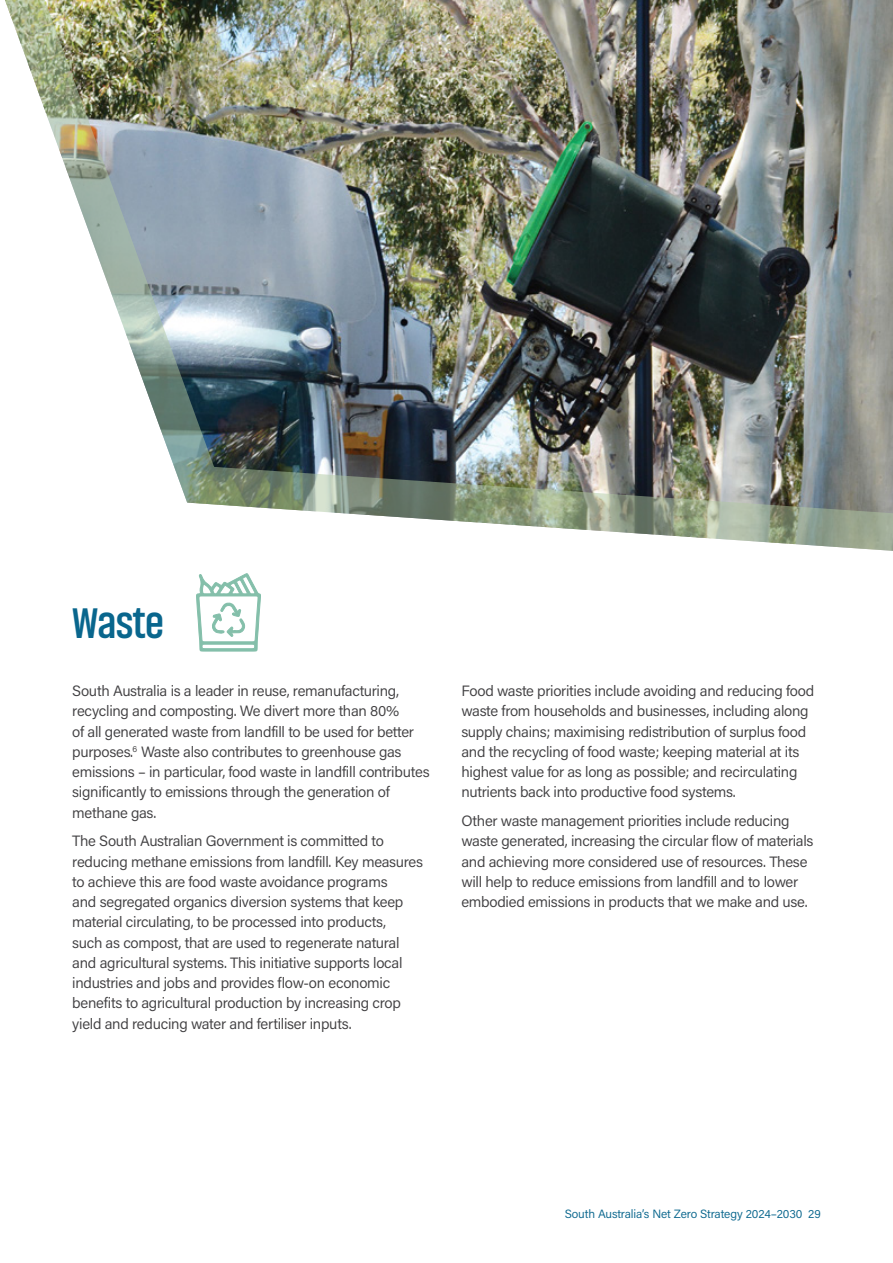
<style>
.page{position:relative;width:893px;height:1263px;background:#fff}
.page>*{position:absolute;margin:0;border:0;box-sizing:border-box;transform-origin:0 0}
.t1{font:700 43.5px "Akhand Gujarati";letter-spacing:-.02em;color:#09668d}
.t2{font:15px/20.2px "Acumin Variable Concept";letter-spacing:-.02em;color:#414042}
.t3{font:12px "Acumin Variable Concept";letter-spacing:-.015em;color:#09668d}
</style>
<div class="page">
<img style="left:5px;top:0;width:888px;height:551px">
<svg style="left:196px;top:573px;width:65px;height:79px"></svg>
<h1 class="t1" style="left:72px;top:597px;width:94px">Waste</h1>
<p class="t2" style="left:72px;top:680px;width:359px">South Australia is a leader in reuse, remanufacturing, recycling and composting. We divert more than 80%<br>of all generated waste from landfill to be used for better purposes.<sup>6</sup> Waste also contributes to greenhouse gas emissions – in particular, food waste in landfill contributes significantly to emissions through the generation of methane gas.</p>
<p class="t2" style="left:72px;top:830px;width:352px">The South Australian Government is committed to reducing methane emissions from landfill. Key measures to achieve this are food waste avoidance programs<br>and segregated organics diversion systems that keep material circulating, to be processed into products,<br>such as compost, that are used to regenerate natural and agricultural systems. This initiative supports local industries and jobs and provides flow-on economic benefits to agricultural production by increasing crop yield and reducing water and fertiliser inputs.</p>
<p class="t2" style="left:461px;top:680px;width:354px">Food waste priorities include avoiding and reducing food waste from households and businesses, including along supply chains; maximising redistribution of surplus food and the recycling of food waste; keeping material at its highest value for as long as possible; and recirculating nutrients back into productive food systems.</p>
<p class="t2" style="left:461px;top:810px;width:354px">Other waste management priorities include reducing waste generated, increasing the circular flow of materials and achieving more considered use of resources. These will help to reduce emissions from landfill and to lower embodied emissions in products that we make and use.</p>
<p class="t3" style="left:565px;top:1206px;width:258px">South Australia’s Net Zero Strategy 2024–2030 29</p>
</div>
